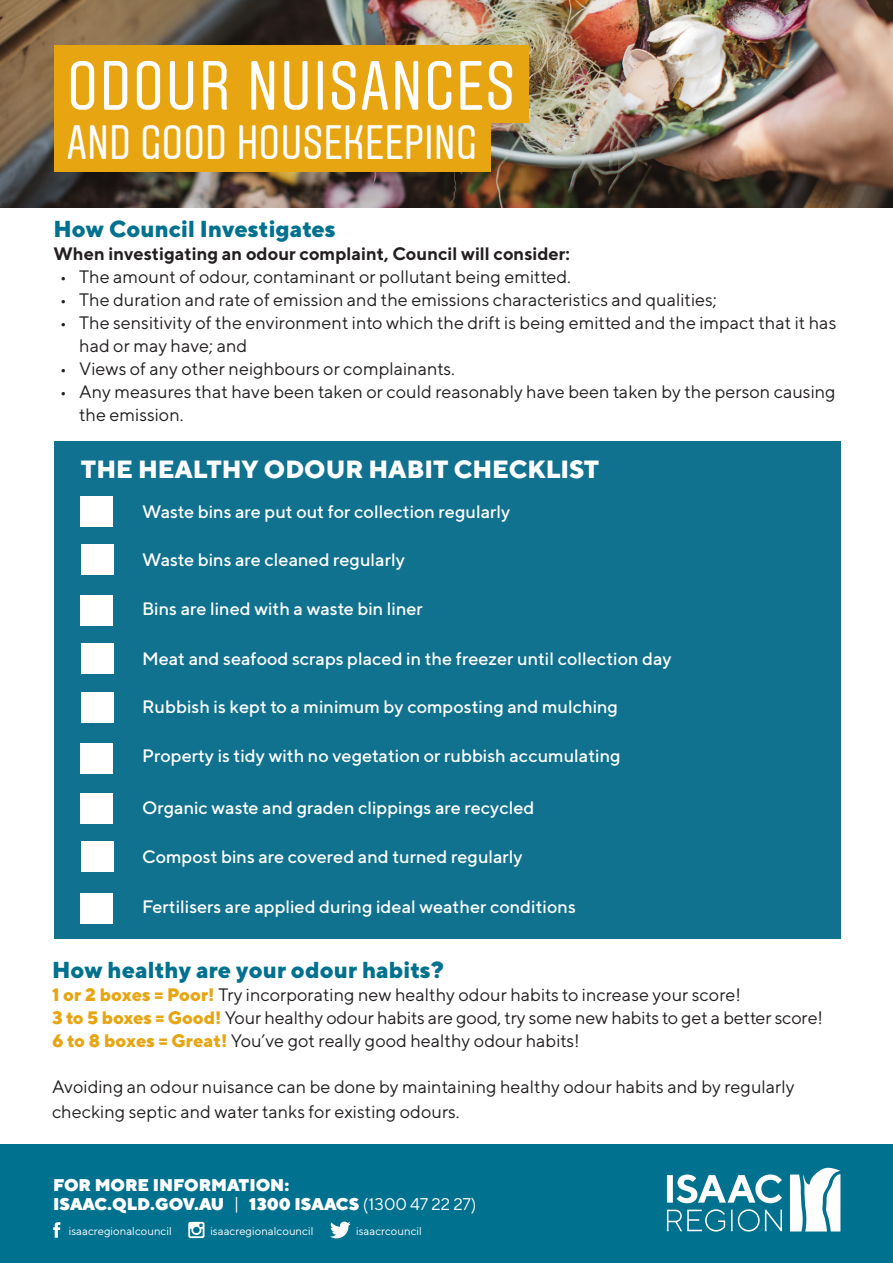
<style>
.page{position:relative;width:893px;height:1263px;background:#fff}
.page>*{position:absolute;margin:0;border:0;box-sizing:border-box;transform-origin:0 0}
.t1{font:69.75px "Aveny T";letter-spacing:.02em;color:#fff}
.t2{font:48.3px "Aveny T";color:#fff}
.t3{font:800 24.9px "TT Norms";color:#fff}
.t4{font:800 23.1px "TT Norms";color:#00718e}
.t5{font:18px/23.1px "TT Norms";color:#231f20}
.t6{font:500 18px "TT Norms";color:#fff}
.t7{font:700 18px "TT Norms";color:#231f20}
.t8{font:900 16.95px/19.5px "TT Norms";color:#fff}
.t9{font:11.4px "TT Norms";color:#fff}
.s1{font-weight:800;color:#e7a512}
.s2{font-weight:400}
</style>
<div class="page">
<img style="left:0;top:0;width:893px;height:208px">
<div style="left:54px;top:45px;width:474px;height:78px;background:#e7a512"></div>
<div style="left:54px;top:110px;width:436px;height:62px;background:#e7a512"></div>
<div style="left:54px;top:441px;width:786px;height:497px;background:#10728f"></div>
<div style="left:81px;top:496px;width:32px;height:30px;background:#fff"></div>
<div style="left:81px;top:595px;width:32px;height:30px;background:#fff"></div>
<div style="left:81px;top:544px;width:32px;height:31px;background:#fff"></div>
<div style="left:81px;top:643px;width:32px;height:31px;background:#fff"></div>
<div style="left:81px;top:692px;width:32px;height:31px;background:#fff"></div>
<div style="left:81px;top:743px;width:32px;height:31px;background:#fff"></div>
<div style="left:81px;top:793px;width:32px;height:31px;background:#fff"></div>
<div style="left:81px;top:841px;width:32px;height:30px;background:#fff"></div>
<div style="left:81px;top:893px;width:32px;height:30px;background:#fff"></div>
<div style="left:0;top:1145px;width:893px;height:118px;background:#00718e"></div>
<svg style="left:790px;top:1168px;width:50px;height:63px"></svg>
<svg style="left:667px;top:1209px;width:115px;height:22px"></svg>
<svg style="left:667px;top:1174px;width:115px;height:29px"></svg>
<svg style="left:53px;top:1222px;width:7px;height:16px"></svg>
<svg style="left:188px;top:1222px;width:16px;height:16px"></svg>
<svg style="left:330px;top:1221px;width:21px;height:17px"></svg>
<p class="t1" style="left:67px;top:47px;width:450px">ODOUR NUISANCES</p>
<p class="t2" style="left:67px;top:115px;width:412px">AND GOOD HOUSEKEEPING</p>
<p class="t4" style="left:53px;top:214px;width:284px">How Council Investigates</p>
<p class="t7" style="left:53px;top:242px;width:518px">When investigating an odour complaint, Council will consider:</p>
<p class="t5" style="left:60px;top:264px;width:513px">• The amount of odour, contaminant or pollutant being emitted.</p>
<p class="t5" style="left:60px;top:288px;width:658px">• The duration and rate of emission and the emissions characteristics and qualities;</p>
<p class="t5" style="left:79px;top:311px;width:759px;text-indent:-19px">• The sensitivity of the environment into which the drift is being emitted and the impact that it has had or may have; and</p>
<p class="t5" style="left:60px;top:357px;width:396px">• Views of any other neighbours or complainants.</p>
<p class="t5" style="left:79px;top:380px;width:758px;text-indent:-19px">• Any measures that have been taken or could reasonably have been taken by the person causing the emission.</p>
<p class="t3" style="left:81px;top:453px;width:520px">THE HEALTHY ODOUR HABIT CHECKLIST</p>
<p class="t6" style="left:142px;top:500px;width:370px">Waste bins are put out for collection regularly</p>
<p class="t6" style="left:142px;top:548px;width:264px">Waste bins are cleaned regularly</p>
<p class="t6" style="left:142px;top:598px;width:282px">Bins are lined with a waste bin liner</p>
<p class="t6" style="left:142px;top:648px;width:531px">Meat and seafood scraps placed in the freezer until collection day</p>
<p class="t6" style="left:142px;top:695px;width:478px">Rubbish is kept to a minimum by composting and mulching</p>
<p class="t6" style="left:142px;top:744px;width:480px">Property is tidy with no vegetation or rubbish accumulating</p>
<p class="t6" style="left:142px;top:796px;width:394px">Organic waste and graden clippings are recycled</p>
<p class="t6" style="left:142px;top:845px;width:382px">Compost bins are covered and turned regularly</p>
<p class="t6" style="left:142px;top:896px;width:435px">Fertilisers are applied during ideal weather conditions</p>
<p class="t4" style="left:52px;top:955px;width:393px">How healthy are your odour habits?</p>
<p class="t5" style="left:52px;top:982px;width:691px"><span class="s1">1 or 2 boxes = Poor!</span> Try incorporating new healthy odour habits to increase your score!</p>
<p class="t5" style="left:52px;top:1005px;width:772px"><span class="s1">3 to 5 boxes = Good!</span> Your healthy odour habits are good, try some new habits to get a better score!</p>
<p class="t5" style="left:52px;top:1029px;width:529px"><span class="s1">6 to 8 boxes = Great!</span> You’ve got really good healthy odour habits!</p>
<p class="t5" style="left:52px;top:1074px;width:744px;line-height:24.5px">Avoiding an odour nuisance can be done by maintaining healthy odour habits and by regularly checking septic and water tanks for existing odours.</p>
<p class="t8" style="left:53px;top:1174px;width:425px">FOR MORE INFORMATION:<br>ISAAC.QLD.GOV.AU <span class="s2">|</span> 1300 ISAACS <span class="s2">(1300 47 22 27)</span></p>
<p class="t9" style="left:69px;top:1224px;width:105px">isaacregionalcouncil</p>
<p class="t9" style="left:210px;top:1224px;width:105px">isaacregionalcouncil</p>
<p class="t9" style="left:356px;top:1224px;width:67px">isaacrcouncil</p>
</div>
